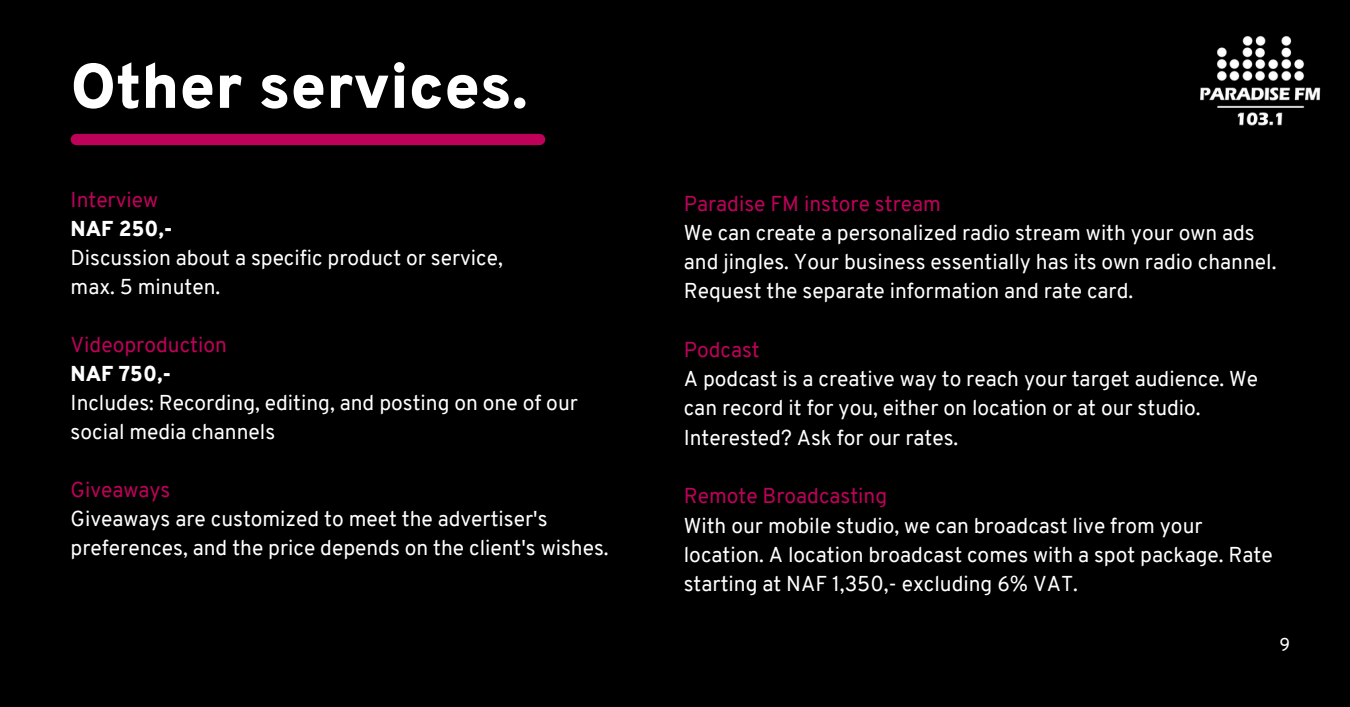
<style>
.page{position:relative;width:1350px;height:707px;background:#fff}
.page>*{position:absolute;margin:0;border:0;box-sizing:border-box;transform-origin:0 0}
.t1{font:900 63px "Overpass";color:#fff}
.t2{font:21px/29.2px "Overpass";color:#fff}
.t3{font:18px "Overpass";color:#fff}
.s1{color:#be025a}
.s2{font-weight:900}
</style>
<div class="page">
<div style="left:0;top:0;width:1350px;height:706px;background:#000"></div>
<img style="left:1200px;top:36px;width:121px;height:90px">
<div style="left:76px;top:134px;width:464px;height:11px;background:#be025a"></div>
<h2 class="t1" style="left:71px;top:61px;width:459px">Other services.</h2>
<p class="t2" style="left:71px;top:187px;width:434px"><span class="s1">Interview<br></span><span class="s2">NAF 250,-<br></span>Discussion about a specific product or service, max. 5 minuten.</p>
<h1 class="t2" style="left:71px;top:332px;width:509px"><span class="s1">Videoproduction<br></span><span class="s2">NAF 750,-<br></span>Includes: Recording, editing, and posting on one of our social media channels</h1>
<p class="t2" style="left:71px;top:477px;width:539px"><span class="s1">Giveaways<br></span>Giveaways are customized to meet the advertiser's preferences, and the price depends on the client's wishes.</p>
<h2 class="t2" style="left:684px;top:191px;width:594px"><span class="s1">Paradise FM instore stream<br></span>We can create a personalized radio stream with your own ads and jingles. Your business essentially has its own radio channel.<br>Request the separate information and rate card.</h2>
<h2 class="t2" style="left:684px;top:337px;width:576px"><span class="s1">Podcast<br></span>A podcast is a creative way to reach your target audience. We can record it for you, either on location or at our studio.<br>Interested? Ask for our rates.</h2>
<h2 class="t2" style="left:684px;top:483px;width:590px"><span class="s1">Remote Broadcasting<br></span>With our mobile studio, we can broadcast live from your location. A location broadcast comes with a spot package. Rate starting at NAF 1,350,- excluding 6% VAT.</h2>
<p class="t3" style="left:1279px;top:637px;width:12px">9</p>
</div>
